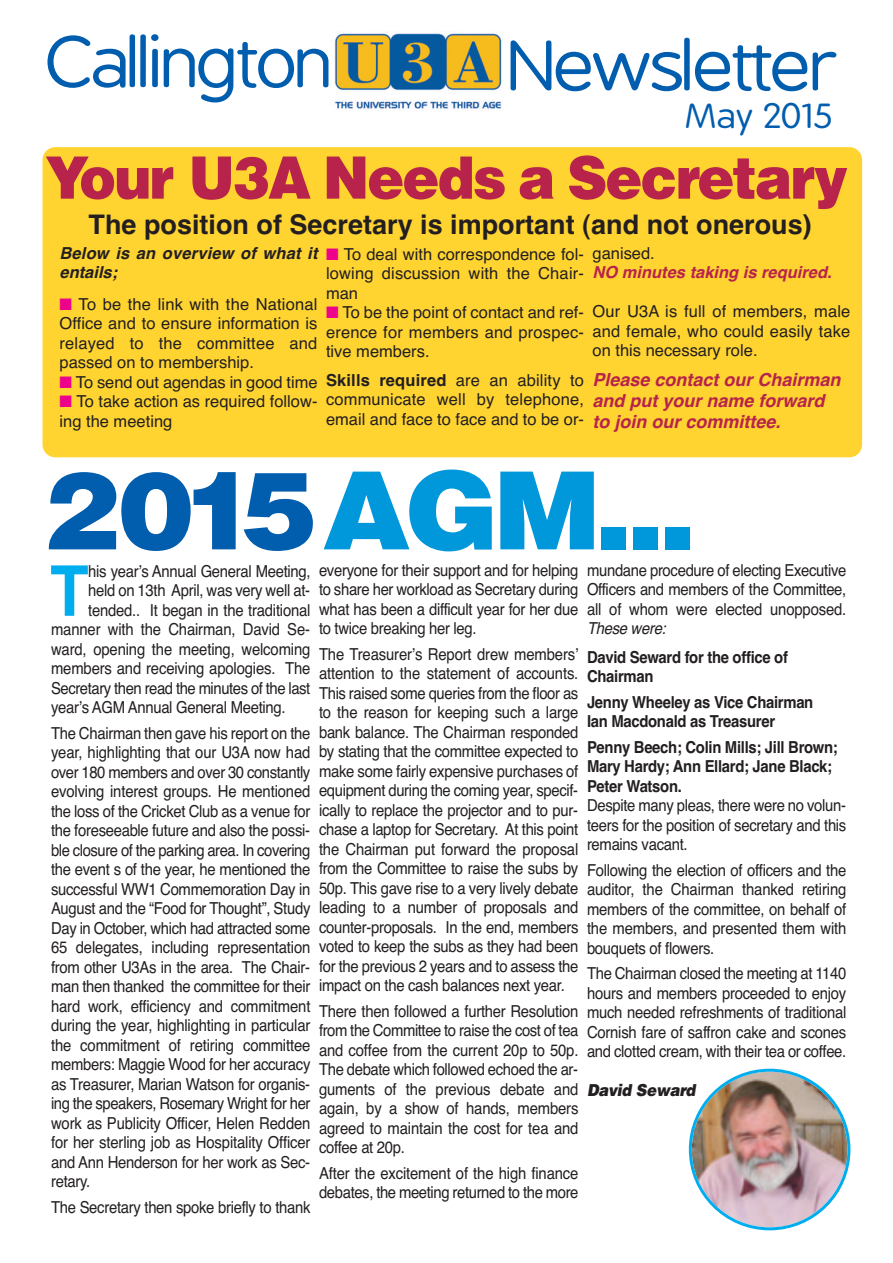
<style>
.page{position:relative;width:893px;height:1263px;background:#fff}
.page>*{position:absolute;margin:0;border:0;box-sizing:border-box;transform-origin:0 0}
.t1{font:900 108px "Helvetica";letter-spacing:-.05em;color:#0097db;scale:1.05 1}
.t2{font:700 70.05px "Helvetica";color:#00aeef;scale:.9 1}
.t3{font:67.5px "B Preplay";letter-spacing:-.06em;color:#015dad;scale:1.1 1}
.t4{font:67.5px "B Preplay";letter-spacing:-.085em;color:#015dad;scale:1.1 1}
.t5{font:900 58.5px "Helvetica";letter-spacing:-.035em;color:#b7234b;scale:.95 1}
.t6{font:33px "B Preplay";letter-spacing:-.035em;color:#015dad;scale:1.1 1}
.t7{font:700 27px "Helvetica";color:#231f20}
.t8{font:italic 700 18px/21px "Helvetica";color:#b7234b}
.t9{font:16.5px/19.5px "Helvetica";letter-spacing:-.01em;color:#231f20;text-align:justify;scale:.9 1}
.t10{font:16.5px/19.5px "Helvetica";letter-spacing:-.01em;color:#231f20;text-align:justify}
.t11{font:700 16.5px/19.5px "Helvetica";letter-spacing:-.02em;color:#231f20;scale:.9 1}
.t12{font:italic 700 16.5px/19.5px "Helvetica";letter-spacing:.01em;color:#231f20}
.t13{font:italic 700 16.5px "Helvetica";color:#b7234b}
.t14{font:italic 900 16.5px "Helvetica";letter-spacing:-.015em;color:#231f20;scale:.9 1}
.t15{font:italic 16.5px "Helvetica";letter-spacing:-.02em;color:#231f20;scale:.9 1}
.s1{color:#ed028c}
.s2{font-weight:700}
.s3{color:#015dad}
</style>
<div class="page">
<div style="left:43px;top:147px;width:819px;height:310px;background:#ffd431;border-radius:13px"></div>
<img style="left:334px;top:33px;width:168px;height:76px">
<img style="left:689px;top:1069px;width:161px;height:161px">
<h3 class="t3" style="left:48px;top:37px;width:264px">Callington</h3>
<h3 class="t4" style="left:511px;top:40px;width:304px">Newsletter</h3>
<h3 class="t6" style="left:686px;top:103px;width:136px">May 2015</h3>
<h3 class="t5" style="left:46px;top:144px;width:846px">Your U3A Needs a Secretary</h3>
<p class="t12" style="left:60px;top:243px;width:259px">Below is an overview of what it entails;</p>
<p class="t10" style="left:60px;top:294px;width:259px"><span class="s1">■</span> To be the link with the National Office and to ensure information is relayed to the committee and passed on to membership.</p>
<p class="t10" style="left:60px;top:372px;width:259px"><span class="s1">■</span> To send out agendas in good time</p>
<p class="t10" style="left:60px;top:392px;width:259px"><span class="s1">■</span> To take action as required follow&shy;ing the meeting</p>
<h3 class="t7" style="left:89px;top:209px;width:725px">The position of Secretary is important (and not onerous)</h3>
<p class="t10" style="left:592px;top:243px;width:64px">ganised.</p>
<p class="t13" style="left:592px;top:263px;width:241px">NO minutes taking is required.</p>
<p class="t10" style="left:592px;top:302px;width:259px">Our U3A is full of members, male and female, who could easily take on this necessary role.</p>
<p class="t8" style="left:592px;top:369px;width:250px">Please contact our Chairman and put your name forward to join our committee.</p>
<p class="t10" style="left:326px;top:244px;width:259px"><span class="s1">■</span> To deal with correspondence fol&shy;lowing discussion with the Chair&shy;man</p>
<p class="t10" style="left:326px;top:303px;width:259px"><span class="s1">■</span> To be the point of contact and ref&shy;erence for members and prospec&shy;tive members.</p>
<p class="t10" style="left:326px;top:370px;width:259px"><span class="s2">Skills required</span> are an ability to communicate well by telephone, email and face to face and to be or-</p>
<h1 class="t1" style="left:43px;top:449px;width:624px"><span class="s3">2015</span>AGM...</h1>
<h2 class="t2" style="left:50px;top:551px;width:44px">T</h2>
<p class="t9" style="left:88px;top:561px;width:248px">his year’s Annual General Meeting,</p>
<p class="t9" style="left:88px;top:581px;width:248px">held on 13th April, was very well at-</p>
<p class="t9" style="left:88px;top:600px;width:248px">tended.. It began in the traditional</p>
<p class="t9" style="left:51px;top:620px;width:289px">manner with the Chairman, David Se-</p>
<p class="t9" style="left:51px;top:639px;width:290px">ward, opening the meeting, welcoming</p>
<p class="t9" style="left:51px;top:659px;width:290px">members and receiving apologies. The</p>
<p class="t9" style="left:51px;top:678px;width:290px">Secretary then read the minutes of the last</p>
<p class="t9" style="left:51px;top:698px;width:262px">year’s AGM Annual General Meeting.</p>
<p class="t9" style="left:51px;top:723px;width:290px">The Chairman then gave his report on the year, highlighting that our U3A now had over 180 members and over 30 constantly evolving interest groups. He mentioned the loss of the Cricket Club as a venue for the foreseeable future and also the possi&shy;ble closure of the parking area. In covering the event s of the year, he mentioned the successful WW1 Commemoration Day in August and the “Food for Thought”, Study Day in October, which had attracted some 65 delegates, including representation from other U3As in the area. The Chair&shy;man then thanked the committee for their hard work, efficiency and commitment during the year, highlighting in particular the commitment of retiring committee members: Maggie Wood for her accuracy as Treasurer, Marian Watson for organis&shy;ing the speakers, Rosemary Wright for her work as Publicity Officer, Helen Redden for her sterling job as Hospitality Officer and Ann Henderson for her work as Sec&shy;retary.</p>
<p class="t9" style="left:51px;top:1197px;width:290px">The Secretary then spoke briefly to thank</p>
<p class="t9" style="left:319px;top:560px;width:290px">everyone for their support and for helping to share her workload as Secretary during what has been a difficult year for her due to twice breaking her leg.</p>
<p class="t9" style="left:319px;top:644px;width:290px">The Treasurer’s Report drew members’ attention to the statement of accounts.<br>This raised some queries from the floor as to the reason for keeping such a large bank balance. The Chairman responded by stating that the committee expected to make some fairly expensive purchases of equipment during the coming year, specif&shy;ically to replace the projector and to pur&shy;chase a laptop for Secretary. At this point the Chairman put forward the proposal from the Committee to raise the subs by 50p. This gave rise to a very lively debate leading to a number of proposals and counter-proposals. In the end, members voted to keep the subs as they had been for the previous 2 years and to assess the impact on the cash balances next year.</p>
<p class="t9" style="left:319px;top:1001px;width:290px">There then followed a further Resolution from the Committee to raise the cost of tea and coffee from the current 20p to 50p.<br>The debate which followed echoed the ar&shy;guments of the previous debate and again, by a show of hands, members agreed to maintain the cost for tea and coffee at 20p.</p>
<p class="t9" style="left:319px;top:1163px;width:290px">After the excitement of the high finance debates, the meeting returned to the more</p>
<p class="t9" style="left:587px;top:560px;width:290px">mundane procedure of electing Executive Officers and members of the Committee, all of whom were elected unopposed.</p>
<p class="t15" style="left:587px;top:619px;width:89px">These were:</p>
<p class="t11" style="left:587px;top:647px;width:225px">David Seward for the office of<br>Chairman</p>
<p class="t11" style="left:587px;top:692px;width:253px">Jenny Wheeley as Vice Chairman<br>Ian Macdonald as Treasurer</p>
<p class="t11" style="left:587px;top:737px;width:280px">Penny Beech; Colin Mills; Jill Brown;<br>Mary Hardy; Ann Ellard; Jane Black;<br>Peter Watson.</p>
<p class="t9" style="left:587px;top:796px;width:290px">Despite many pleas, there were no volun&shy;teers for the position of secretary and this remains vacant.</p>
<p class="t9" style="left:587px;top:860px;width:290px">Following the election of officers and the auditor, the Chairman thanked retiring members of the committee, on behalf of the members, and presented them with bouquets of flowers.</p>
<p class="t9" style="left:587px;top:964px;width:290px">The Chairman closed the meeting at 1140 hours and members proceeded to enjoy much needed refreshments of traditional Cornish fare of saffron cake and scones and clotted cream, with their tea or coffee.</p>
<p class="t14" style="left:587px;top:1081px;width:122px">David Seward</p>
</div>
